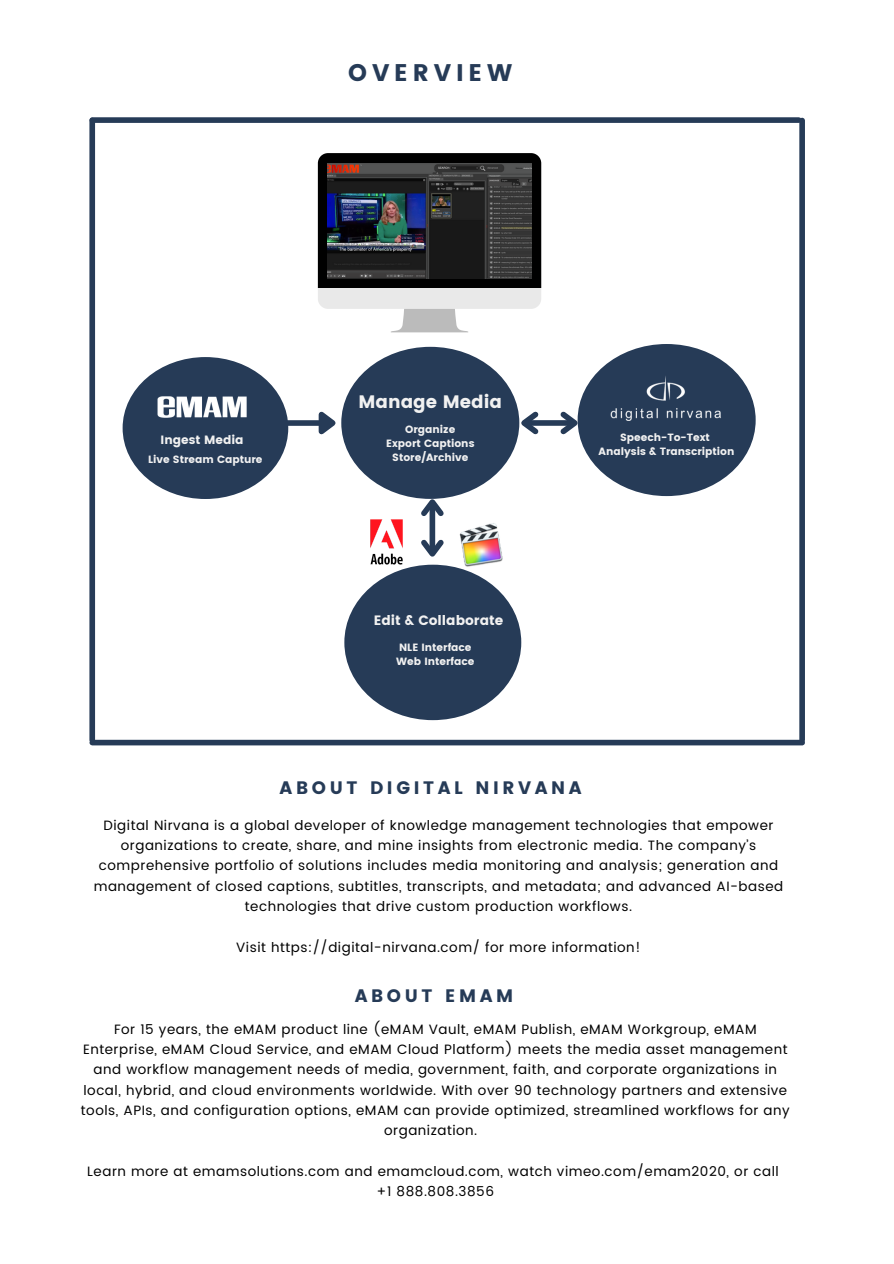
<style>
.page{position:relative;width:894px;height:1264px;background:#fff}
.page>*{position:absolute;margin:0;border:0;box-sizing:border-box;transform-origin:0 0}
.t1{font:24px "Poppins";letter-spacing:.2em;color:#263b57}
.t2{font:18px "Poppins";letter-spacing:.2em;color:#263b57}
.t3{font:18px "Poppins";color:#f1f1f1}
.t4{font:13.5px/20.2px "Poppins";letter-spacing:.04em;color:#000;text-align:center}
.t5{font:13.5px "Poppins";color:#f1f1f1}
.t6{font:12px "Poppins";color:#f1f1f1}
.t7{font:10.5px "Poppins";color:#f1f1f1}
</style>
<div class="page">
<div style="left:287px;top:420px;width:31px;height:6px;background:#263b57"></div>
<svg style="left:313px;top:411px;width:29px;height:24px"></svg>
<div style="left:123px;top:357px;width:165px;height:142px;background:#263b57;border-radius:50%"></div>
<img style="left:157px;top:396px;width:90px;height:22px">
<div style="left:341px;top:347px;width:178px;height:152px;background:#263b57;border-radius:50%"></div>
<div style="left:344px;top:564px;width:177px;height:156px;background:#263b57;border-radius:50%"></div>
<img style="left:370px;top:519px;width:33px;height:45px">
<img style="left:459px;top:523px;width:44px;height:44px">
<div style="left:429px;top:503px;width:6px;height:49px;background:#263b57"></div>
<svg style="left:417px;top:497px;width:31px;height:24px"></svg>
<svg style="left:421px;top:534px;width:23px;height:23px"></svg>
<div style="left:577px;top:344px;width:178px;height:152px;background:#263b57;border-radius:50%"></div>
<div style="left:92px;top:739px;width:710px;height:6px;background:#263b57"></div>
<div style="left:92px;top:117px;width:706px;height:6px;background:#263b57"></div>
<div style="left:799px;top:120px;width:5px;height:620px;background:#263b57"></div>
<div style="left:89px;top:120px;width:6px;height:620px;background:#263b57"></div>
<img style="left:610px;top:376px;width:111px;height:44px">
<div style="left:525px;top:420px;width:48px;height:6px;background:#263b57"></div>
<svg style="left:555px;top:406px;width:26px;height:33px"></svg>
<svg style="left:517px;top:406px;width:26px;height:33px"></svg>
<svg style="left:318px;top:153px;width:223px;height:179px"></svg>
<img style="left:327px;top:164px;width:204px;height:114px">
<p class="t1" style="left:348px;top:59px;width:165px">OVERVIEW</p>
<p class="t6" style="left:160px;top:432px;width:85px">Ingest Media</p>
<p class="t7" style="left:148px;top:453px;width:116px">Live Stream Capture</p>
<p class="t3" style="left:358px;top:392px;width:145px">Manage Media</p>
<p class="t7" style="left:405px;top:423px;width:52px">Organize</p>
<p class="t7" style="left:386px;top:437px;width:90px">Export Captions</p>
<p class="t7" style="left:392px;top:451px;width:78px">Store/Archive</p>
<p class="t7" style="left:620px;top:431px;width:91px">Speech-To-Text</p>
<p class="t7" style="left:598px;top:445px;width:137px">Analysis &amp; Transcription</p>
<p class="t5" style="left:373px;top:612px;width:131px">Edit &amp; Collaborate</p>
<p class="t7" style="left:399px;top:641px;width:74px">NLE Interface</p>
<p class="t7" style="left:396px;top:655px;width:80px">Web Interface</p>
<p class="t2" style="left:279px;top:777px;width:303px">ABOUT DIGITAL NIRVANA</p>
<p class="t4" style="left:94px;top:815px;width:691px">Digital Nirvana is a global developer of knowledge management technologies that empower organizations to create, share, and mine insights from electronic media. The company’s comprehensive portfolio of solutions includes media monitoring and analysis; generation and management of closed captions, subtitles, transcripts, and metadata; and advanced AI-based technologies that drive custom production workflows.</p>
<p class="t4" style="left:236px;top:936px;width:406px">Visit https://digital-nirvana.com/ for more information!</p>
<p class="t2" style="left:354px;top:985px;width:160px">ABOUT EMAM</p>
<p class="t4" style="left:114px;top:1018px;width:644px">For 15 years, the eMAM product line (eMAM Vault, eMAM Publish, eMAM Workgroup, eMAM</p>
<p class="t4" style="left:83px;top:1039px;width:705px">Enterprise, eMAM Cloud Service, and eMAM Cloud Platform) meets the media asset management</p>
<p class="t4" style="left:94px;top:1059px;width:684px">and workflow management needs of media, government, faith, and corporate organizations in</p>
<p class="t4" style="left:83px;top:1079px;width:705px">local, hybrid, and cloud environments worldwide. With over 90 technology partners and extensive</p>
<p class="t4" style="left:81px;top:1100px;width:710px">tools, APIs, and configuration options, eMAM can provide optimized, streamlined workflows for any</p>
<p class="t4" style="left:384px;top:1120px;width:95px">organization.</p>
<p class="t4" style="left:87px;top:1160px;width:692px">Learn more at emamsolutions.com and emamcloud.com, watch vimeo.com/emam2020, or call +1 888.808.3856</p>
</div>
